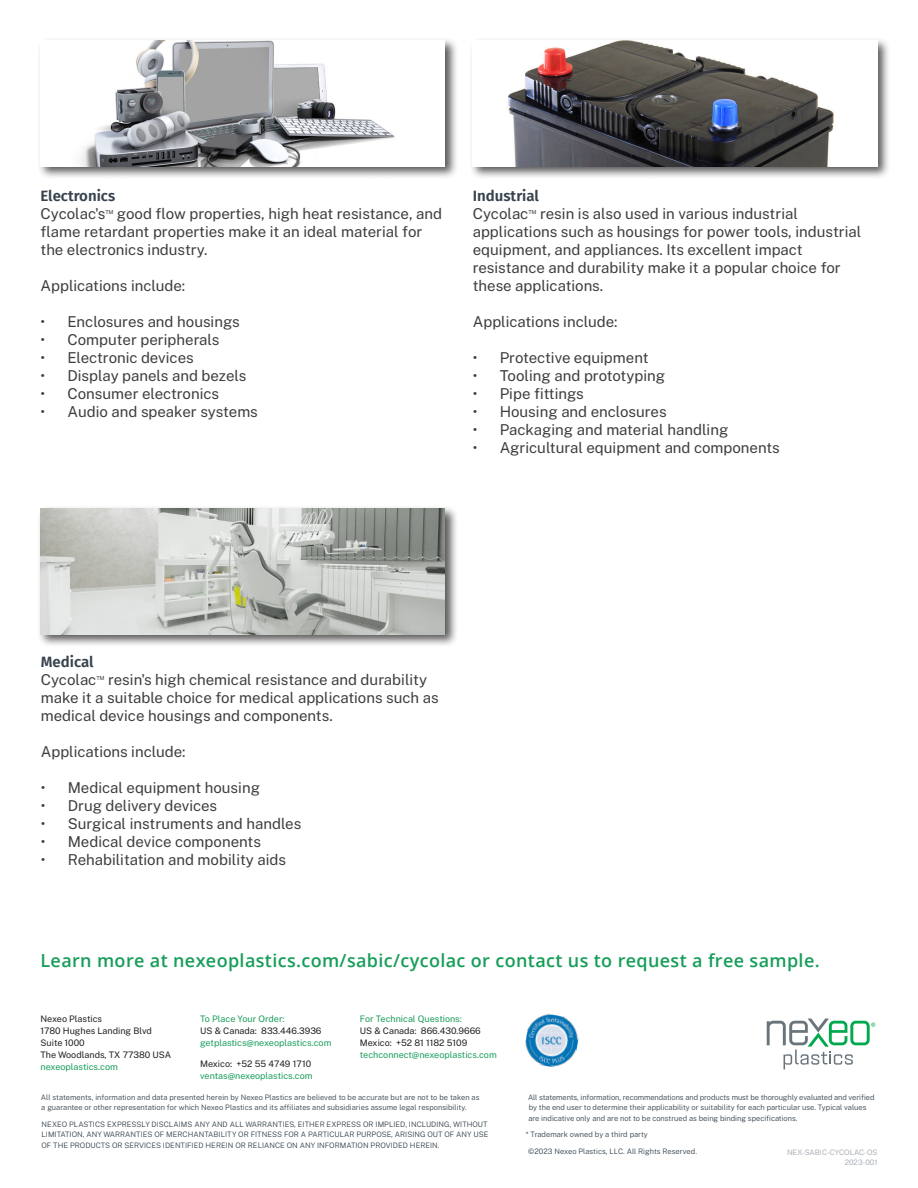
<style>
.page{position:relative;width:918px;height:1188px;background:#fff}
.page>*{position:absolute;margin:0;border:0;box-sizing:border-box;transform-origin:0 0}
.t1{font:600 18px "Open Sans";letter-spacing:.02em;color:#159e59}
.Copy{font:15px/18px "Public Sans";color:#3e3e3f}
.Subheader{font:600 15px "Fira Sans";color:#36424d}
.Caption_Info{font:9px/12px "Public Sans";color:#199d5c}
.Caption_Info-2{font:9px/12px "Public Sans";color:#231f20}
.Caption_Info-3{font:9px "Public Sans";color:#179c5c}
.t2{font:300 7.5px/10.5px "Public Sans";color:#33424d}
.t3{font:300 7.5px "Public Sans";color:#9ea6ae}
.s1{color:#231f20}
</style>
<div class="page">
<img style="left:525px;top:1013px;width:54px;height:55px">
<div style="left:37px;top:37px;width:421px;height:142px;background:#231f20;opacity:.75"></div>
<img style="left:40px;top:40px;width:405px;height:126px">
<svg style="left:767px;top:1019px;width:108px;height:50px"></svg>
<div style="left:469px;top:37px;width:421px;height:142px;background:#231f20;opacity:.75"></div>
<img style="left:473px;top:40px;width:404px;height:126px">
<div style="left:37px;top:505px;width:421px;height:142px;background:#231f20;opacity:.75"></div>
<img style="left:40px;top:509px;width:405px;height:125px">
<p class="Subheader" style="left:41px;top:183px;width:76px">Electronics</p>
<p class="Copy" style="left:41px;top:204px;width:403px">Cycolac's<sup>™</sup> good flow properties, high heat resistance, and flame retardant properties make it an ideal material for the electronics industry.</p>
<p class="Copy" style="left:41px;top:276px;width:146px">Applications include:</p>
<p class="Copy" style="left:41px;top:312px;width:201px">• Enclosures and housings</p>
<p class="Copy" style="left:41px;top:330px;width:181px">• Computer peripherals</p>
<p class="Copy" style="left:41px;top:348px;width:155px">• Electronic devices</p>
<p class="Copy" style="left:41px;top:366px;width:207px">• Display panels and bezels</p>
<p class="Copy" style="left:41px;top:384px;width:180px">• Consumer electronics</p>
<p class="Copy" style="left:41px;top:402px;width:219px">• Audio and speaker systems</p>
<p class="Subheader" style="left:473px;top:183px;width:68px">Industrial</p>
<p class="Copy" style="left:473px;top:204px;width:390px">Cycolac<sup>™</sup> resin is also used in various industrial applications such as housings for power tools, industrial equipment, and appliances. Its excellent impact resistance and durability make it a popular choice for these applications.</p>
<p class="Copy" style="left:473px;top:312px;width:146px">Applications include:</p>
<p class="Copy" style="left:473px;top:348px;width:177px">• Protective equipment</p>
<p class="Copy" style="left:473px;top:366px;width:194px">• Tooling and prototyping</p>
<p class="Copy" style="left:473px;top:384px;width:113px">• Pipe fittings</p>
<p class="Copy" style="left:473px;top:402px;width:195px">• Housing and enclosures</p>
<p class="Copy" style="left:473px;top:420px;width:257px">• Packaging and material handling</p>
<p class="Copy" style="left:473px;top:438px;width:309px">• Agricultural equipment and components</p>
<p class="Subheader" style="left:41px;top:649px;width:54px">Medical</p>
<p class="Copy" style="left:41px;top:670px;width:399px">Cycolac<sup>™</sup> resin's high chemical resistance and durability make it a suitable choice for medical applications such as medical device housings and components.</p>
<p class="Copy" style="left:41px;top:742px;width:146px">Applications include:</p>
<p class="Copy" style="left:41px;top:778px;width:221px">• Medical equipment housing</p>
<p class="Copy" style="left:41px;top:796px;width:178px">• Drug delivery devices</p>
<p class="Copy" style="left:41px;top:814px;width:262px">• Surgical instruments and handles</p>
<p class="Copy" style="left:41px;top:832px;width:222px">• Medical device components</p>
<p class="Copy" style="left:41px;top:850px;width:247px">• Rehabilitation and mobility aids</p>
<p class="t1" style="left:40px;top:948px;width:781px">Learn more at nexeoplastics.com/sabic/cycolac or contact us to request a free sample.</p>
<p class="Caption_Info" style="left:360px;top:1012px;width:104px">For Technical Questions:</p>
<p class="Caption_Info-2" style="left:360px;top:1024px;width:122px">US &amp; Canada: 866.430.9666</p>
<p class="Caption_Info" style="left:360px;top:1036px;width:138px"><span class="s1">Mexico: +52 81 1182 5109 </span>techconnect@nexeoplastics.com</p>
<p class="t2" style="left:41px;top:1092px;width:440px">All statements, information and data presented herein by Nexeo Plastics are believed to be accurate but are not to be taken as a guarantee or other representation for which Nexeo Plastics and its affiliates and subsidiaries assume legal responsibility.</p>
<p class="t2" style="left:41px;top:1119px;width:448px;text-align:justify">NEXEO PLASTICS EXPRESSLY DISCLAIMS ANY AND ALL WARRANTIES, EITHER EXPRESS OR IMPLIED, INCLUDING, WITHOUT LIMITATION, ANY WARRANTIES OF MERCHANTABILITY OR FITNESS FOR A PARTICULAR PURPOSE, ARISING OUT OF ANY USE OF THE PRODUCTS OR SERVICES IDENTIFIED HEREIN OR RELIANCE ON ANY INFORMATION PROVIDED HEREIN.</p>
<p class="Caption_Info" style="left:200px;top:1012px;width:86px">To Place Your Order:</p>
<p class="Caption_Info" style="left:200px;top:1024px;width:133px"><span class="s1">US &amp; Canada: 833.446.3936 </span>getplastics@nexeoplastics.com</p>
<p class="Caption_Info" style="left:200px;top:1057px;width:114px"><span class="s1">Mexico: +52 55 4749 1710 </span>ventas@nexeoplastics.com</p>
<p class="Caption_Info-2" style="left:40px;top:1012px;width:113px">Nexeo Plastics<br>1780 Hughes Landing Blvd<br>Suite 1000</p>
<p class="Caption_Info-2" style="left:40px;top:1048px;width:132px">The Woodlands, TX 77380 USA</p>
<p class="Caption_Info-3" style="left:40px;top:1061px;width:79px">nexeoplastics.com</p>
<p class="t2" style="left:528px;top:1092px;width:348px">All statements, information, recommendations and products must be thoroughly evaluated and verified by the end user to determine their applicability or suitability for each particular use. Typical values are indicative only and are not to be construed as being binding specifications.</p>
<p class="t2" style="left:526px;top:1129px;width:124px">* Trademark owned by a third party</p>
<p class="t2" style="left:528px;top:1146px;width:170px">©2023 Nexeo Plastics, LLC. All Rights Reserved.</p>
<p class="t3" style="left:787px;top:1147px;width:92px">NEX-SABIC-CYCOLAC-OS</p>
<p class="t3" style="left:845px;top:1157px;width:34px">2023-001</p>
</div>
